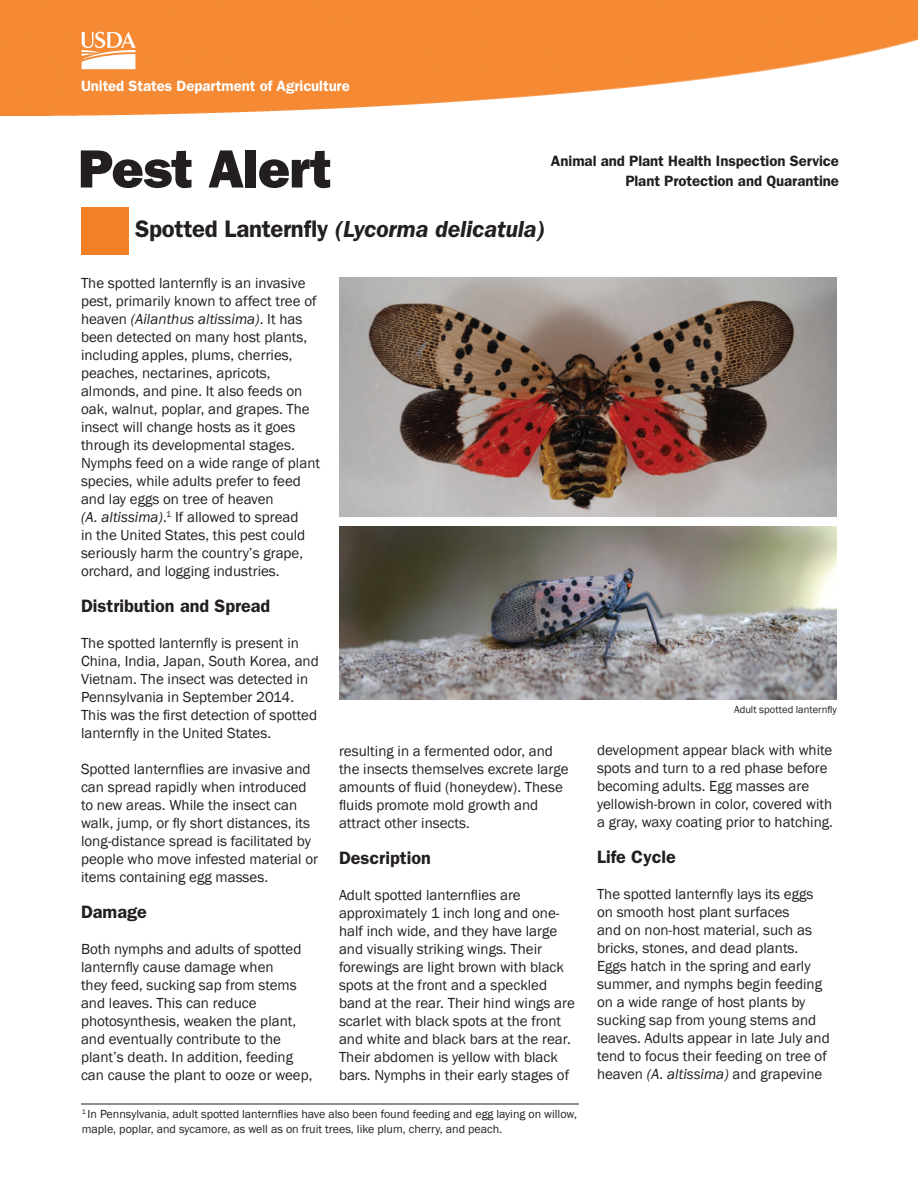
<style>
.page{position:relative;width:918px;height:1188px;background:#fff}
.page>*{position:absolute;margin:0;border:0;box-sizing:border-box;transform-origin:0 0}
.t1{font:800 54px "Franklin Gothic";letter-spacing:-.02em;color:#231f20}
.t2{font:italic 600 24px "Franklin Gothic";letter-spacing:-.015em;color:#231f20}
.t3{font:600 18px "Franklin Gothic";color:#231f20}
.t4{font:15px/18px "Franklin Gothic";color:#231f20}
.t5{font:600 15px/19.5px "Franklin Gothic";letter-spacing:-.005em;color:#231f20;text-align:right}
.t6{font:600 15px "Franklin Gothic";letter-spacing:-.005em;color:#fff}
.t7{font:12px/14.4px "Franklin Gothic";color:#231f20}
.t8{font:10.5px "Franklin Gothic";letter-spacing:.005em;color:#231f20}
.s1{font-style:normal}
.s2{font-style:italic}
</style>
<div class="page">
<img style="left:0;top:0;width:918px;height:116px">
<div style="left:81px;top:208px;width:47px;height:47px;background:#f48026"></div>
<img style="left:339px;top:278px;width:498px;height:239px">
<img style="left:339px;top:526px;width:498px;height:173px">
<hr style="left:81px;top:1104px;width:498px;height:1px;background:#231f20">
<svg style="left:81px;top:32px;width:55px;height:37px"></svg>
<p class="t6" style="left:81px;top:77px;width:270px">United States Department of Agriculture</p>
<h1 class="t1" style="left:78px;top:137px;width:255px">Pest Alert</h1>
<p class="t5" style="left:551px;top:151px;width:290px">Animal and Plant Health Inspection Service<br>Plant Protection and Quarantine</p>
<h2 class="t2" style="left:135px;top:216px;width:411px"><span class="s1">Spotted Lanternfly</span> (Lycorma delicatula)</h2>
<p class="t4" style="left:81px;top:274px;width:241px">The spotted lanternfly is an invasive pest, primarily known to affect tree of heaven <span class="s2">(Ailanthus altissima)</span>. It has been detected on many host plants, including apples, plums, cherries, peaches, nectarines, apricots, almonds, and pine. It also feeds on oak, walnut, poplar, and grapes. The insect will change hosts as it goes through its developmental stages.<br>Nymphs feed on a wide range of plant species, while adults prefer to feed and lay eggs on tree of heaven<br><span class="s2">(A. altissima)</span>.<sup>1</sup> If allowed to spread<br>in the United States, this pest could seriously harm the country’s grape, orchard, and logging industries.</p>
<p class="t3" style="left:81px;top:595px;width:191px">Distribution and Spread</p>
<p class="t4" style="left:81px;top:634px;width:239px">The spotted lanternfly is present in China, India, Japan, South Korea, and Vietnam. The insect was detected in Pennsylvania in September 2014.<br>This was the first detection of spotted lanternfly in the United States.</p>
<p class="t4" style="left:81px;top:760px;width:239px">Spotted lanternflies are invasive and can spread rapidly when introduced to new areas. While the insect can walk, jump, or fly short distances, its long-distance spread is facilitated by people who move infested material or items containing egg masses.</p>
<p class="t3" style="left:81px;top:901px;width:67px">Damage</p>
<p class="t4" style="left:81px;top:940px;width:233px">Both nymphs and adults of spotted lanternfly cause damage when<br>they feed, sucking sap from stems and leaves. This can reduce photosynthesis, weaken the plant, and eventually contribute to the plant’s death. In addition, feeding can cause the plant to ooze or weep,</p>
<p class="t4" style="left:339px;top:743px;width:231px">resulting in a fermented odor, and the insects themselves excrete large amounts of fluid (honeydew). These fluids promote mold growth and attract other insects.</p>
<p class="t3" style="left:339px;top:847px;width:93px">Description</p>
<p class="t4" style="left:339px;top:887px;width:237px">Adult spotted lanternflies are approximately 1 inch long and one&shy;half inch wide, and they have large and visually striking wings. Their forewings are light brown with black spots at the front and a speckled band at the rear. Their hind wings are scarlet with black spots at the front and white and black bars at the rear.<br>Their abdomen is yellow with black bars. Nymphs in their early stages of</p>
<p class="t7" style="left:82px;top:1107px;width:497px"><sup>1</sup> In Pennsylvania, adult spotted lanternflies have also been found feeding and egg laying on willow, maple, poplar, and sycamore, as well as on fruit trees, like plum, cherry, and peach.</p>
<p class="t8" style="left:734px;top:703px;width:104px">Adult spotted lanternfly</p>
<p class="t4" style="left:597px;top:742px;width:237px">development appear black with white spots and turn to a red phase before becoming adults. Egg masses are yellowish-brown in color, covered with a gray, waxy coating prior to hatching.</p>
<p class="t3" style="left:597px;top:847px;width:80px">Life Cycle</p>
<p class="t4" style="left:597px;top:886px;width:234px">The spotted lanternfly lays its eggs on smooth host plant surfaces<br>and on non-host material, such as bricks, stones, and dead plants.<br>Eggs hatch in the spring and early summer, and nymphs begin feeding on a wide range of host plants by sucking sap from young stems and leaves. Adults appear in late July and tend to focus their feeding on tree of heaven <span class="s2">(A. altissima)</span> and grapevine</p>
</div>
